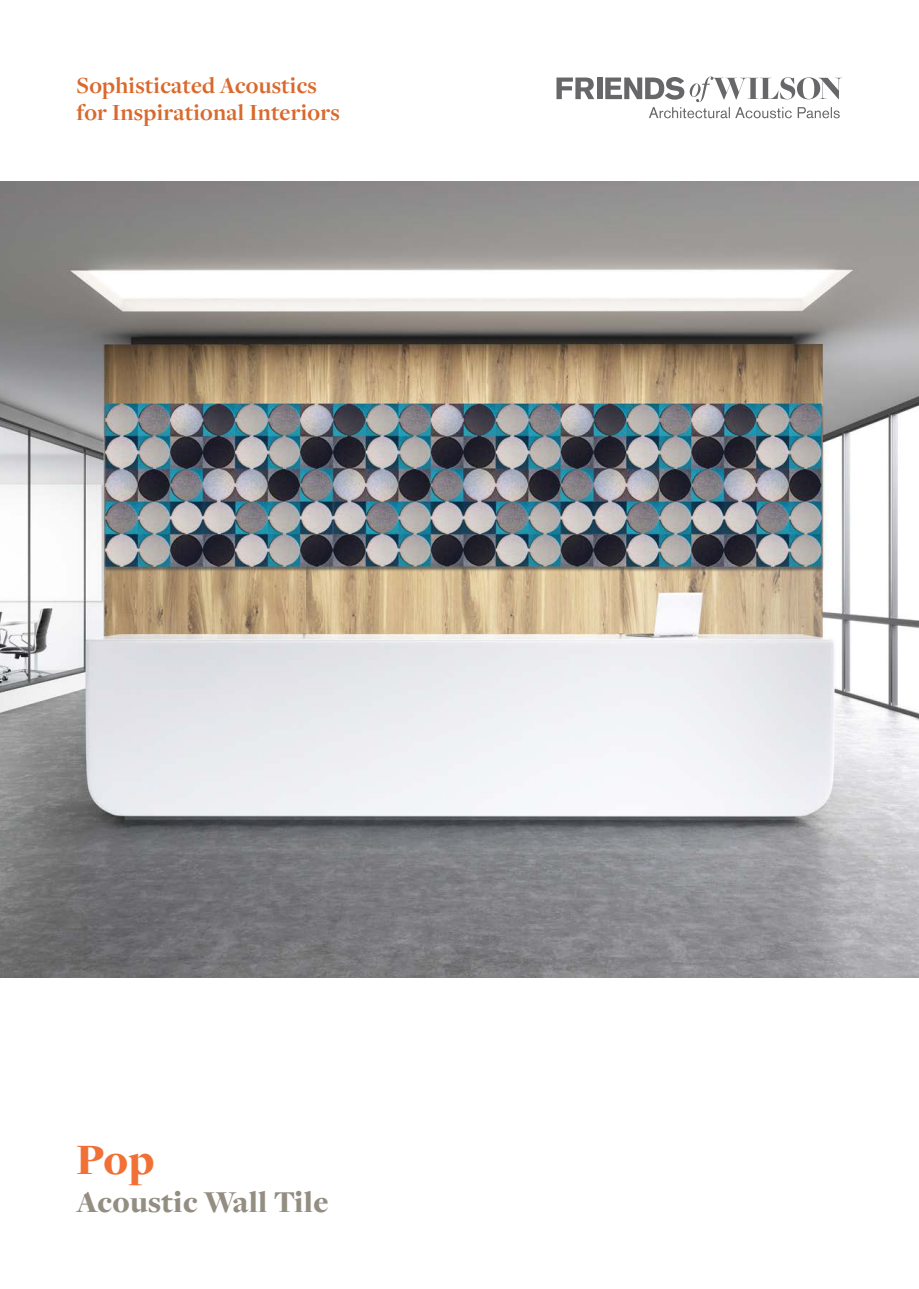
<style>
.page{position:relative;width:919px;height:1289px;background:#fff}
.page>*{position:absolute;margin:0;border:0;box-sizing:border-box;transform-origin:0 0}
.Body{font:900 45px "Freight Disp Pro";color:#f17035}
.Body-2{font:900 31.5px "Freight Disp Pro";letter-spacing:.01em;color:#938e81}
.Body-3{font:700 24px "Freight Disp Pro";letter-spacing:.01em;color:#d9692c}
</style>
<div class="page">
<svg style="left:556px;top:77px;width:38px;height:22px"></svg>
<div style="left:597px;top:77px;width:5px;height:22px;background:#67676a"></div>
<svg style="left:605px;top:77px;width:237px;height:41px"></svg>
<img style="left:0;top:182px;width:918px;height:795px">
<p class="Body-3" style="left:77px;top:69px;width:242px">Sophisticated Acoustics</p>
<p class="Body-3" style="left:77px;top:96px;width:265px">for Inspirational Interiors</p>
<p class="Body" style="left:77px;top:1129px;width:79px">Pop</p>
<p class="Body-2" style="left:77px;top:1180px;width:253px">Acoustic Wall Tile</p>
</div>
